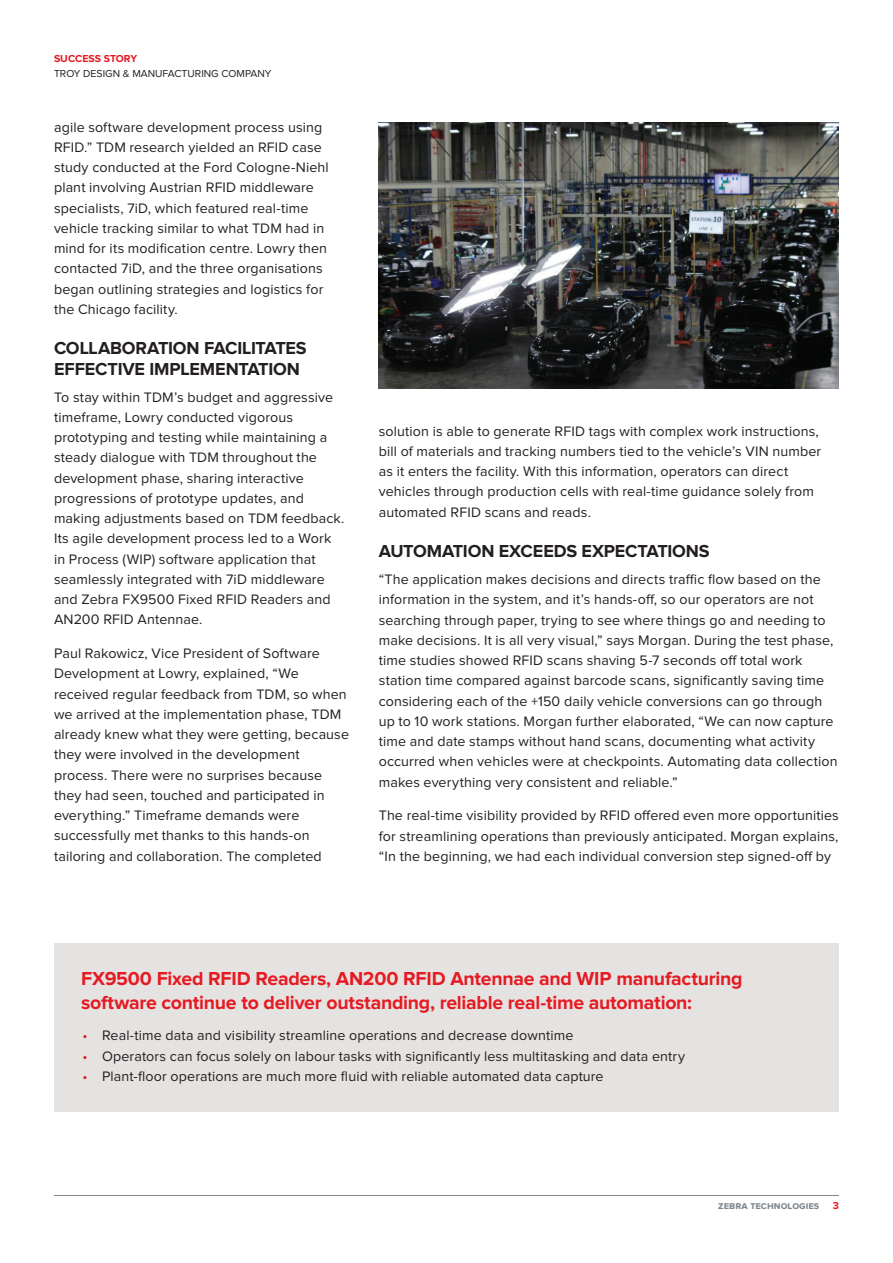
<style>
.page{position:relative;width:893px;height:1263px;background:#fff}
.page>*{position:absolute;margin:0;border:0;box-sizing:border-box;transform-origin:0 0}
.t1{font:700 19.5px/24px "Proxima Nova";letter-spacing:-.01em;color:#e51a23}
.t2{font:700 18px/20.2px "Proxima Nova";letter-spacing:-.01em;color:#231f20}
.t3{font:14.25px/20.2px "Proxima Nova";letter-spacing:.01em;color:#231f20}
.t4{font:10.5px "Proxima Nova";color:#231f20}
.t5{font:700 10.5px "Proxima Nova";color:#7e868d}
.t6{font:700 10.5px "Proxima Nova";color:#e51a23}
.s1{color:#e51a23}
</style>
<div class="page">
<hr style="left:54px;top:1195px;width:785px;height:1px;background:#7e868d">
<img style="left:378px;top:122px;width:461px;height:266px">
<div style="left:54px;top:943px;width:785px;height:168px;background:#e5e3e1"></div>
<p class="t6" style="left:54px;top:53px;width:85px">SUCCESS STORY</p>
<p class="t4" style="left:54px;top:67px;width:219px">TROY DESIGN &amp; MANUFACTURING COMPANY</p>
<p class="t3" style="left:54px;top:117px;width:276px">agile software development process using RFID.” TDM research yielded an RFID case study conducted at the Ford Cologne-Niehl plant involving Austrian RFID middleware specialists, 7iD, which featured real-time vehicle tracking similar to what TDM had in mind for its modification centre. Lowry then contacted 7iD, and the three organisations began outlining strategies and logistics for the Chicago facility.</p>
<p class="t2" style="left:54px;top:339px;width:254px">COLLABORATION FACILITATES<br>EFFECTIVE IMPLEMENTATION</p>
<p class="t3" style="left:54px;top:387px;width:292px">To stay within TDM’s budget and aggressive timeframe, Lowry conducted vigorous prototyping and testing while maintaining a steady dialogue with TDM throughout the development phase, sharing interactive progressions of prototype updates, and making adjustments based on TDM feedback.<br>Its agile development process led to a Work in Process (WIP) software application that seamlessly integrated with 7iD middleware and Zebra FX9500 Fixed RFID Readers and AN200 RFID Antennae.</p>
<p class="t3" style="left:54px;top:644px;width:297px">Paul Rakowicz, Vice President of Software Development at Lowry, explained, “We received regular feedback from TDM, so when we arrived at the implementation phase, TDM already knew what they were getting, because they were involved in the development process. There were no surprises because they had seen, touched and participated in everything.” Timeframe demands were successfully met thanks to this hands-on tailoring and collaboration. The completed</p>
<p class="t3" style="left:379px;top:421px;width:444px">solution is able to generate RFID tags with complex work instructions, bill of materials and tracking numbers tied to the vehicle’s VIN number as it enters the facility. With this information, operators can direct vehicles through production cells with real-time guidance solely from automated RFID scans and reads.</p>
<p class="t2" style="left:379px;top:541px;width:332px">AUTOMATION EXCEEDS EXPECTATIONS</p>
<p class="t3" style="left:379px;top:570px;width:460px">“The application makes decisions and directs traffic flow based on the information in the system, and it’s hands-off, so our operators are not searching through paper, trying to see where things go and needing to make decisions. It is all very visual,” says Morgan. During the test phase, time studies showed RFID scans shaving 5-7 seconds off total work station time compared against barcode scans, significantly saving time considering each of the +150 daily vehicle conversions can go through up to 10 work stations. Morgan further elaborated, “We can now capture time and date stamps without hand scans, documenting what activity occurred when vehicles were at checkpoints. Automating data collection makes everything very consistent and reliable.”</p>
<p class="t3" style="left:379px;top:806px;width:462px;text-align:justify">The real-time visibility provided by RFID offered even more opportunities for streamlining operations than previously anticipated. Morgan explains, “In the beginning, we had each individual conversion step signed-off by</p>
<h1 class="t1" style="left:81px;top:967px;width:663px">FX9500 Fixed RFID Readers, AN200 RFID Antennae and WIP manufacturing software continue to deliver outstanding, reliable real-time automation:</h1>
<p class="t3" style="left:82px;top:1026px;width:492px"><span class="s1">•</span> Real-time data and visibility streamline operations and decrease downtime</p>
<p class="t3" style="left:82px;top:1046px;width:604px"><span class="s1">•</span> Operators can focus solely on labour tasks with significantly less multitasking and data entry</p>
<p class="t3" style="left:82px;top:1066px;width:523px"><span class="s1">•</span> Plant-floor operations are much more fluid with reliable automated data capture</p>
<p class="t5" style="left:718px;top:1200px;width:103px">zebra technologies</p>
<p class="t6" style="left:833px;top:1200px;width:8px">3</p>
</div>
